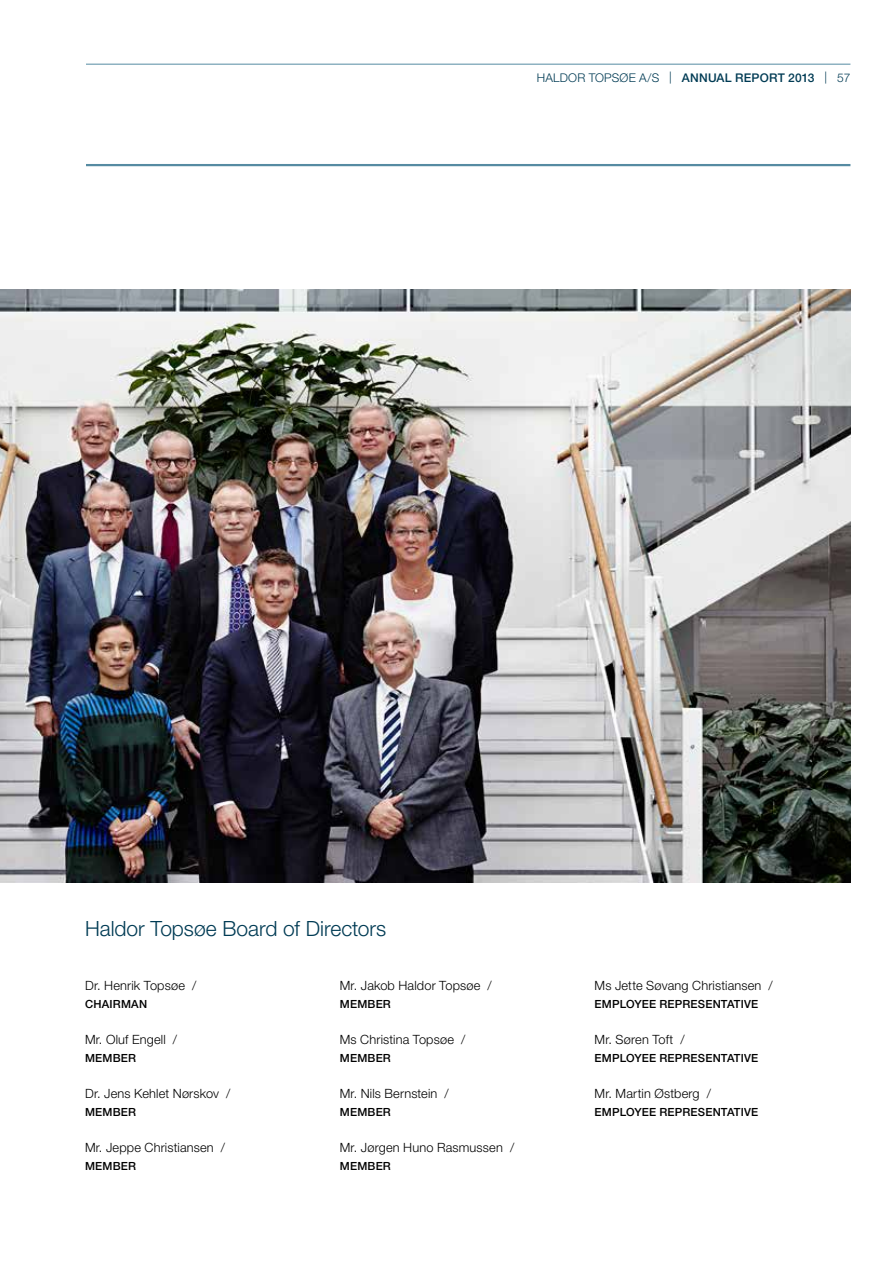
<style>
.page{position:relative;width:893px;height:1263px;background:#fff}
.page>*{position:absolute;margin:0;border:0;box-sizing:border-box;transform-origin:0 0}
.t1{font:300 21px "Helvetica Neue";color:#003b54}
.t2{font:300 12.75px "Helvetica Neue";letter-spacing:.015em;color:#000}
.t3{font:300 12px "Helvetica Neue";letter-spacing:.015em;color:#003b54}
.t4{font:500 11.25px "Helvetica Neue";letter-spacing:.02em;color:#000}
.s1{font-weight:500}
</style>
<div class="page">
<hr style="left:0;top:164px;width:850px;height:2px;background:#568ba2">
<hr style="left:0;top:64px;width:850px;height:1px;background:#568ba2">
<img style="left:0;top:289px;width:850px;height:593px">
<div style="left:0;top:19px;width:85px;height:215px;background:#fff"></div>
<p class="t3" style="left:537px;top:70px;width:315px">HALDOR TOPSØE A/S | <span class="s1">ANNUAL REPORT 2013</span> | 57</p>
<h1 class="t1" style="left:85px;top:916px;width:303px">Haldor Topsøe Board of Directors</h1>
<p class="t2" style="left:85px;top:978px;width:113px">Dr. Henrik Topsøe /</p>
<p class="t4" style="left:85px;top:997px;width:64px">CHAIRMAN</p>
<p class="t2" style="left:85px;top:1032px;width:94px">Mr. Oluf Engell /</p>
<p class="t4" style="left:85px;top:1051px;width:53px">MEMBER</p>
<p class="t2" style="left:85px;top:1086px;width:147px">Dr. Jens Kehlet Nørskov /</p>
<p class="t4" style="left:85px;top:1105px;width:53px">MEMBER</p>
<p class="t2" style="left:85px;top:1140px;width:142px">Mr. Jeppe Christiansen /</p>
<p class="t4" style="left:85px;top:1159px;width:53px">MEMBER</p>
<p class="t2" style="left:340px;top:978px;width:153px">Mr. Jakob Haldor Topsøe /</p>
<p class="t4" style="left:340px;top:997px;width:53px">MEMBER</p>
<p class="t2" style="left:340px;top:1032px;width:127px">Ms Christina Topsøe /</p>
<p class="t4" style="left:340px;top:1051px;width:53px">MEMBER</p>
<p class="t2" style="left:340px;top:1086px;width:110px">Mr. Nils Bernstein /</p>
<p class="t4" style="left:340px;top:1105px;width:53px">MEMBER</p>
<p class="t2" style="left:340px;top:1140px;width:176px">Mr. Jørgen Huno Rasmussen /</p>
<p class="t4" style="left:340px;top:1159px;width:53px">MEMBER</p>
<p class="t2" style="left:595px;top:978px;width:180px">Ms Jette Søvang Christiansen /</p>
<p class="t4" style="left:595px;top:997px;width:165px">EMPLOYEE REPRESENTATIVE</p>
<p class="t2" style="left:595px;top:1032px;width:92px">Mr. Søren Toft /</p>
<p class="t4" style="left:595px;top:1051px;width:165px">EMPLOYEE REPRESENTATIVE</p>
<p class="t2" style="left:595px;top:1086px;width:118px">Mr. Martin Østberg /</p>
<p class="t4" style="left:595px;top:1105px;width:165px">EMPLOYEE REPRESENTATIVE</p>
</div>
